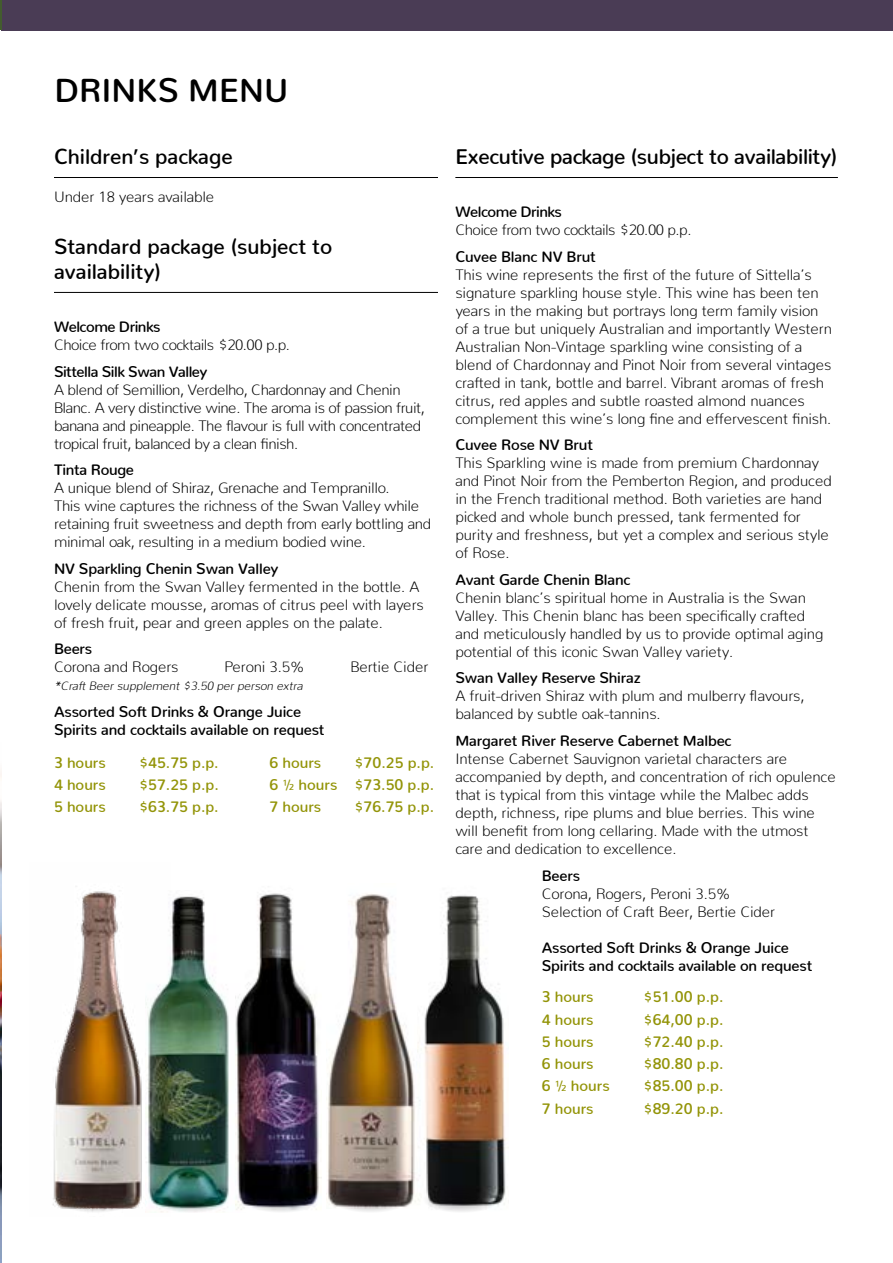
<style>
.page{position:relative;width:893px;height:1263px;background:#fff}
.page>*{position:absolute;margin:0;border:0;box-sizing:border-box;transform-origin:0 0}
.t1{font:600 33px "Nunito";color:#000}
.t2{font:600 21px/25.2px "Nunito";color:#000}
.t3{font:200 15px/18px "Nunito";letter-spacing:-.01em;color:#000}
.t4{font:600 15px/18px "Nunito";letter-spacing:-.01em;color:#000}
.t5{font:200 15px/18px "Nunito";letter-spacing:-.03em;color:#000}
.t6{font:600 15px/22.2px "Nunito";color:#939408;text-align:justify}
.t7{font:600 15px "Nunito";letter-spacing:-.03em;color:#000}
.t8{font:italic 200 12px "Nunito";color:#000}
</style>
<div class="page">
<svg style="left:326px;top:1185px;width:92px;height:32px"></svg>
<img style="left:53px;top:891px;width:109px;height:322px">
<div style="left:1px;top:0;width:892px;height:30px;background:#4a3c55"></div>
<hr style="left:54px;top:177px;width:384px;height:1px;background:#000">
<hr style="left:54px;top:292px;width:384px;height:1px;background:#000">
<hr style="left:455px;top:177px;width:383px;height:1px;background:#000">
<img style="left:146px;top:891px;width:83px;height:321px">
<img style="left:235px;top:893px;width:86px;height:319px">
<img style="left:426px;top:895px;width:83px;height:316px">
<img style="left:326px;top:894px;width:100px;height:315px">
<img style="left:0;top:771px;width:1px;height:492px">
<hr style="left:0;top:0;width:1px;height:30px;background:#435c2e">
<h1 class="t1" style="left:54px;top:62px;width:236px">DRINKS MENU</h1>
<h2 class="t2" style="left:54px;top:142px;width:180px">Children’s package</h2>
<p class="t3" style="left:54px;top:187px;width:162px">Under 18 years available</p>
<h2 class="t2" style="left:54px;top:232px;width:280px">Standard package (subject to availability)</h2>
<p class="t7" style="left:54px;top:314px;width:108px">Welcome Drinks</p>
<p class="t5" style="left:54px;top:335px;width:238px">Choice from two cocktails $20.00 p.p.</p>
<p class="t7" style="left:54px;top:358px;width:155px">Sittella Silk Swan Valley</p>
<p class="t5" style="left:54px;top:379px;width:372px">A blend of Semillion, Verdelho, Chardonnay and Chenin Blanc. A very distinctive wine. The aroma is of passion fruit, banana and pineapple. The flavour is full with concentrated tropical fruit, balanced by a clean finish.</p>
<p class="t4" style="left:54px;top:459px;width:81px">Tinta Rouge</p>
<p class="t3" style="left:54px;top:478px;width:379px">A unique blend of Shiraz, Grenache and Tempranillo.<br>This wine captures the richness of the Swan Valley while retaining fruit sweetness and depth from early bottling and minimal oak, resulting in a medium bodied wine.</p>
<p class="t4" style="left:54px;top:558px;width:226px">NV Sparkling Chenin Swan Valley</p>
<p class="t3" style="left:54px;top:576px;width:371px">Chenin from the Swan Valley fermented in the bottle. A lovely delicate mousse, aromas of citrus peel with layers of fresh fruit, pear and green apples on the palate.</p>
<p class="t4" style="left:54px;top:638px;width:40px">Beers</p>
<p class="t3" style="left:54px;top:657px;width:126px">Corona and Rogers</p>
<p class="t3" style="left:224px;top:657px;width:82px">Peroni 3.5%</p>
<p class="t3" style="left:350px;top:657px;width:79px">Bertie Cider</p>
<p class="t8" style="left:54px;top:676px;width:253px">*CraftBeersupplement$3.50 perperson extra</p>
<p class="t4" style="left:54px;top:701px;width:272px">Assorted Soft Drinks &amp; Orange Juice<br>Spirits and cocktails available on request</p>
<p class="t6" style="left:54px;top:750px;width:53px">3 hours</p>
<p class="t6" style="left:140px;top:750px;width:81px">$45.75 p.p.</p>
<p class="t6" style="left:54px;top:772px;width:53px">4 hours</p>
<p class="t6" style="left:140px;top:772px;width:81px">$57.25 p.p.</p>
<p class="t6" style="left:54px;top:794px;width:53px">5 hours</p>
<p class="t6" style="left:140px;top:794px;width:81px">$63.75 p.p.</p>
<p class="t6" style="left:269px;top:750px;width:166px;text-indent:86px">$70.25 p.p.<br>6 ½ hours $73.50 p.p.<br>7 hours</p>
<p class="t6" style="left:269px;top:750px;width:53px">6 hours</p>
<p class="t6" style="left:355px;top:794px;width:81px">$76.75 p.p.</p>
<h2 class="t2" style="left:455px;top:142px;width:383px">Executive package (subject to availability)</h2>
<p class="t7" style="left:455px;top:199px;width:108px">Welcome Drinks</p>
<p class="t5" style="left:455px;top:220px;width:238px">Choice from two cocktails $20.00 p.p.</p>
<p class="t4" style="left:455px;top:246px;width:142px">Cuvee Blanc NV Brut</p>
<p class="t3" style="left:455px;top:264px;width:378px">This wine represents the first of the future of Sittella’s signature sparkling house style. This wine has been ten years in the making but portrays long term family vision of a true but uniquely Australian and importantly Western Australian Non-Vintage sparkling wine consisting of a blend of Chardonnay and Pinot Noir from several vintages crafted in tank, bottle and barrel. Vibrant aromas of fresh citrus, red apples and subtle roasted almond nuances complement this wine’s long fine and effervescent finish.</p>
<p class="t4" style="left:455px;top:434px;width:139px">Cuvee Rose NV Brut</p>
<p class="t3" style="left:455px;top:453px;width:378px">This Sparkling wine is made from premium Chardonnay and Pinot Noir from the Pemberton Region, and produced in the French traditional method. Both varieties are hand picked and whole bunch pressed, tank fermented for purity and freshness, but yet a complex and serious style of Rose.</p>
<p class="t4" style="left:455px;top:569px;width:177px">Avant Garde Chenin Blanc</p>
<p class="t3" style="left:455px;top:587px;width:370px">Chenin blanc’s spiritual home in Australia is the Swan Valley. This Chenin blanc has been specifically crafted and meticulously handled by us to provide optimal aging potential of this iconic Swan Valley variety.</p>
<p class="t4" style="left:455px;top:667px;width:187px">Swan Valley Reserve Shiraz</p>
<p class="t3" style="left:455px;top:686px;width:351px">A fruit-driven Shiraz with plum and mulberry flavours, balanced by subtle oak-tannins.</p>
<p class="t4" style="left:455px;top:730px;width:278px">Margaret River Reserve Cabernet Malbec</p>
<p class="t3" style="left:455px;top:748px;width:382px">Intense Cabernet Sauvignon varietal characters are accompanied by depth, and concentration of rich opulence that is typical from this vintage while the Malbec adds depth, richness, ripe plums and blue berries. This wine will benefit from long cellaring. Made with the utmost care and dedication to excellence.</p>
<p class="t4" style="left:542px;top:864px;width:40px">Beers</p>
<p class="t3" style="left:542px;top:883px;width:235px">Corona, Rogers, Peroni 3.5%<br>Selection of Craft Beer, Bertie Cider</p>
<p class="t4" style="left:542px;top:936px;width:272px">Assorted Soft Drinks &amp; Orange Juice<br>Spirits and cocktails available on request</p>
<p class="t6" style="left:542px;top:984px;width:53px">3 hours</p>
<p class="t6" style="left:644px;top:984px;width:81px">$51.00 p.p.</p>
<p class="t6" style="left:542px;top:1007px;width:53px">4 hours</p>
<p class="t6" style="left:644px;top:1007px;width:81px">$64,00 p.p.</p>
<p class="t6" style="left:542px;top:1029px;width:53px">5 hours</p>
<p class="t6" style="left:644px;top:1029px;width:81px">$72.40 p.p.</p>
<p class="t6" style="left:542px;top:1051px;width:53px">6 hours</p>
<p class="t6" style="left:644px;top:1051px;width:81px">$80.80 p.p.</p>
<p class="t6" style="left:542px;top:1073px;width:70px">6 ½ hours</p>
<p class="t6" style="left:644px;top:1073px;width:81px">$85.00 p.p.</p>
<p class="t6" style="left:542px;top:1095px;width:53px">7 hours</p>
<p class="t6" style="left:644px;top:1095px;width:81px">$89.20 p.p.</p>
</div>
